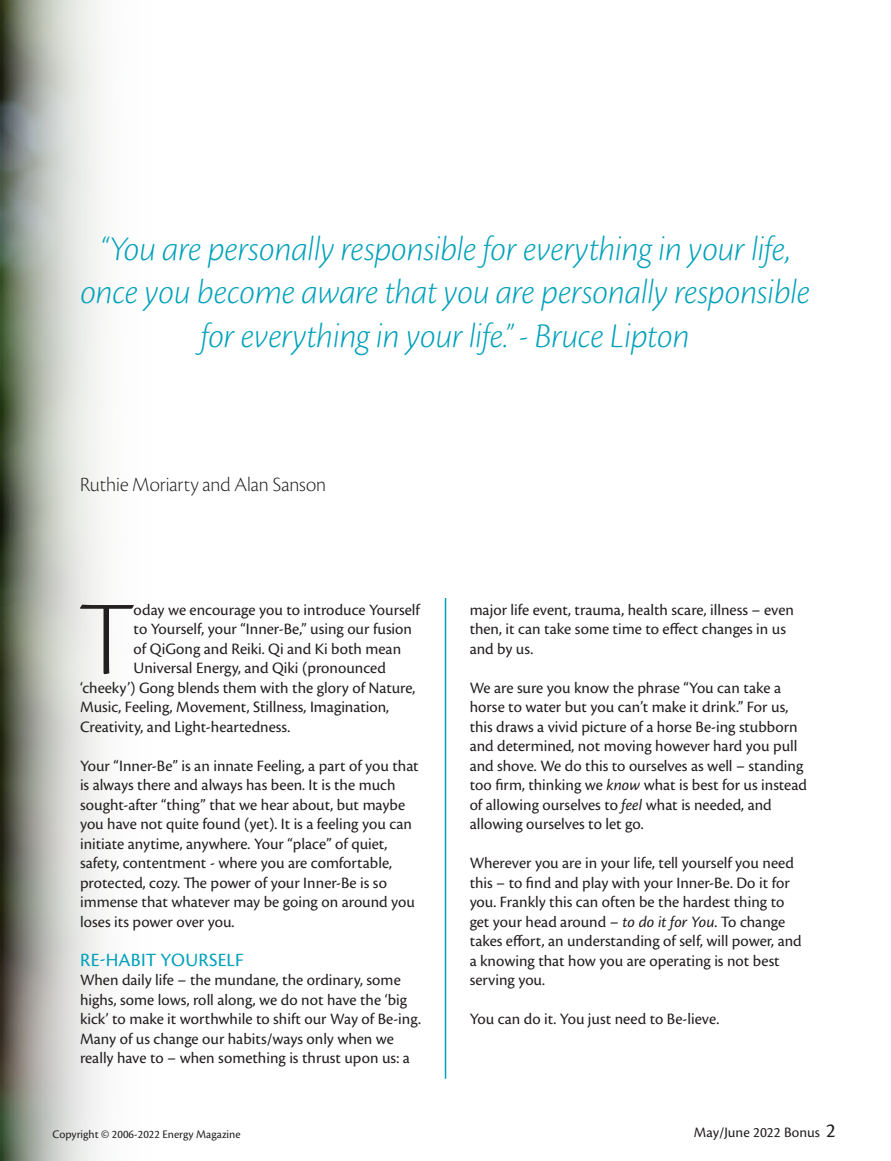
<style>
.page{position:relative;width:891px;height:1161px;background:#fff}
.page>*{position:absolute;margin:0;border:0;box-sizing:border-box;transform-origin:0 0}
.t1{font:109.65px "Cronos Pro Lt Disp";color:#231f20}
.t2{font:36px "Cronos Pro Lt Disp It";color:#00a1ba}
.t3{font:21px "Cronos Pro Lt Disp";color:#231f20}
.t4{font:19.5px "Cronos Pro";letter-spacing:.01em;color:#00a1ba}
.t5{font:16.5px/19.5px "Cronos Pro";color:#231f20}
.t6{font:15px "Cronos Pro";color:#231f20}
.t7{font:12px "Cronos Pro";color:#231f20}
.s1{font-style:italic}
.s2{font-size:21px}
</style>
<div class="page">
<hr style="left:445px;top:598px;width:1px;height:481px;background:#00a1ba">
<svg style="left:1px;top:0;width:101px;height:1161px;background:#b5b9b1"></svg>
<p class="t2" style="left:101px;top:229px;width:691px">“You are personally responsible for everything in your life,</p>
<p class="t2" style="left:81px;top:272px;width:731px">once you become aware that you are personally responsible</p>
<p class="t2" style="left:201px;top:315px;width:490px">for everything in your life.” - Bruce Lipton</p>
<p class="t3" style="left:80px;top:472px;width:248px">Ruthie Moriarty and Alan Sanson</p>
<p class="t1" style="left:79px;top:576px;width:57px">T</p>
<p class="t5" style="left:134px;top:600px;width:288px">oday we encourage you to introduce Yourself</p>
<p class="t5" style="left:134px;top:620px;width:280px">to Yourself, your “Inner-Be,” using our fusion</p>
<p class="t5" style="left:134px;top:639px;width:269px">of QiGong and Reiki. Qi and Ki both mean</p>
<p class="t5" style="left:134px;top:659px;width:254px">Universal Energy, and Qiki (pronounced</p>
<p class="t5" style="left:80px;top:678px;width:337px">‘cheeky’) Gong blends them with the glory of Nature,</p>
<p class="t5" style="left:80px;top:698px;width:311px">Music, Feeling, Movement, Stillness, Imagination,</p>
<p class="t5" style="left:80px;top:717px;width:212px">Creativity, and Light-heartedness.</p>
<p class="t5" style="left:80px;top:756px;width:340px">Your “Inner-Be” is an innate Feeling, a part of you that is always there and always has been. It is the much sought-after “thing” that we hear about, but maybe you have not quite found (yet). It is a feeling you can initiate anytime, anywhere. Your “place” of quiet, safety, contentment - where you are comfortable, protected, cozy. The power of your Inner-Be is so immense that whatever may be going on around you loses its power over you.</p>
<p class="t4" style="left:80px;top:949px;width:165px">RE-HABIT YOURSELF</p>
<p class="t5" style="left:80px;top:971px;width:342px">When daily life – the mundane, the ordinary, some highs, some lows, roll along, we do not have the ‘big kick’ to make it worthwhile to shift our Way of Be-ing.<br>Many of us change our habits/ways only when we really have to – when something is thrust upon us: a</p>
<p class="t5" style="left:470px;top:600px;width:326px">major life event, trauma, health scare, illness – even then, it can take some time to effect changes in us and by us.</p>
<p class="t5" style="left:470px;top:678px;width:339px">We are sure you know the phrase “You can take a horse to water but you can’t make it drink.” For us, this draws a vivid picture of a horse Be-ing stubborn and determined, not moving however hard you pull and shove. We do this to ourselves as well – standing too firm, thinking we <span class="s1">know</span> what is best for us instead of allowing ourselves to <span class="s1">feel</span> what is needed, and allowing ourselves to let go.</p>
<p class="t5" style="left:470px;top:854px;width:334px">Wherever you are in your life, tell yourself you need this – to find and play with your Inner-Be. Do it for you. Frankly this can often be the hardest thing to get your head around – <span class="s1">to do it for You</span>. To change takes effort, an understanding of self, will power, and a knowing that how you are operating is not best serving you.</p>
<p class="t5" style="left:470px;top:1010px;width:251px">You can do it. You just need to Be-lieve.</p>
<p class="t7" style="left:52px;top:1127px;width:190px">Copyright © 2006-2022 Energy Magazine</p>
<p class="t6" style="left:694px;top:1124px;width:144px">May/June 2022 Bonus <span class="s2">2</span></p>
</div>
